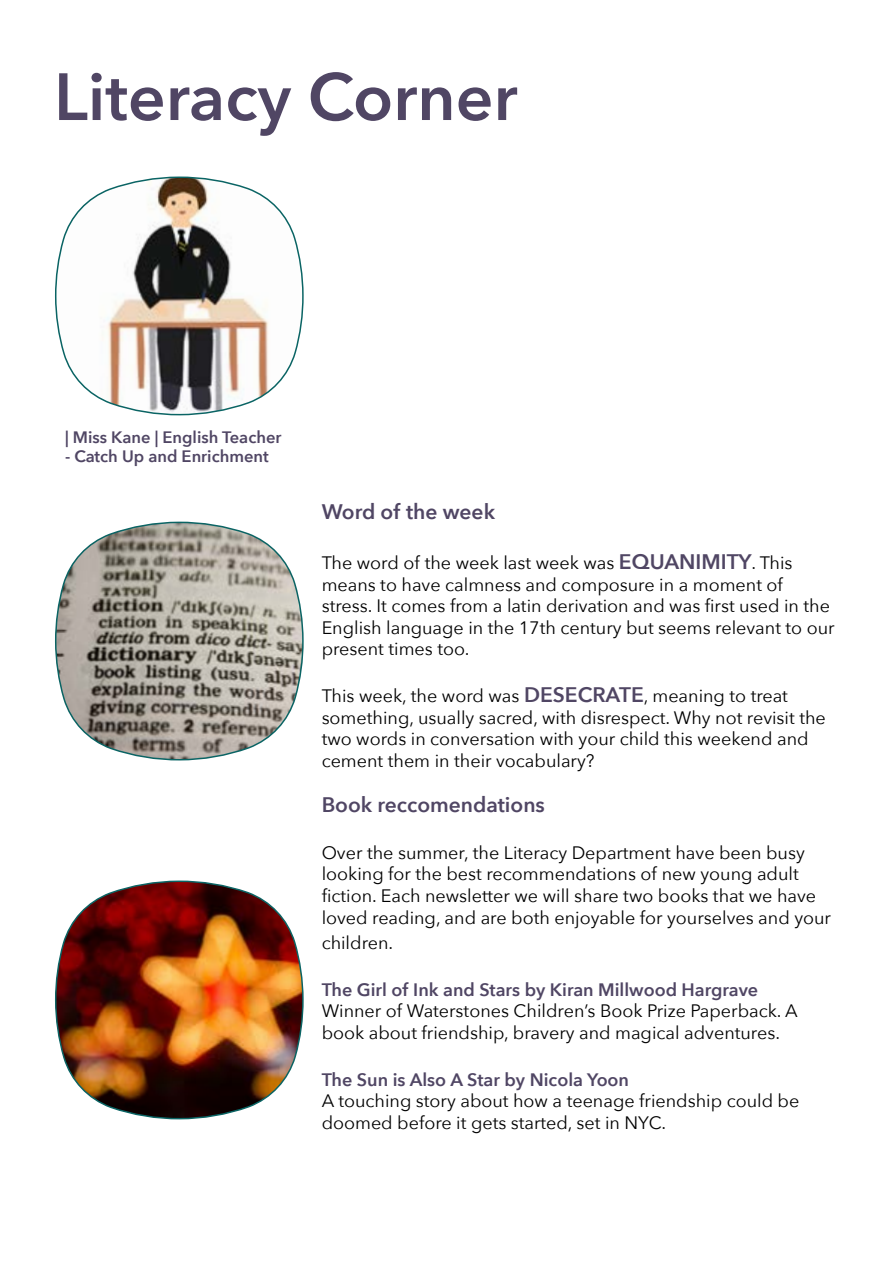
<style>
.page{position:relative;width:893px;height:1263px;background:#fff}
.page>*{position:absolute;margin:0;border:0;box-sizing:border-box;transform-origin:0 0}
.t1{font:600 66px "Avenir Next";color:#504664}
.t2{font:600 21px "Avenir Next";color:#504664}
.t3{font:18px/21.6px "Avenir Next";color:#000}
.t4{font:600 18px "Avenir Next";color:#504664}
.t5{font:600 16.5px "Avenir Next";color:#504664}
.s1{font-weight:600;font-size:21px;color:#504664}
</style>
<div class="page">
<svg style="left:56px;top:176px;width:247px;height:240px"></svg>
<img style="left:56px;top:880px;width:247px;height:240px">
<svg style="left:56px;top:521px;width:247px;height:240px;background:#a9a69e"></svg>
<h1 class="t1" style="left:54px;top:40px;width:465px">Literacy Corner</h1>
<p class="t5" style="left:65px;top:423px;width:218px">| Miss Kane | English Teacher</p>
<p class="t5" style="left:65px;top:442px;width:205px">- Catch Up and Enrichment</p>
<p class="t2" style="left:322px;top:493px;width:175px">Word of the week</p>
<p class="t3" style="left:322px;top:551px;width:515px">The word of the week last week was <span class="s1">EQUANIMITY</span>. This means to have calmness and composure in a moment of stress. It comes from a latin derivation and was first used in the English language in the 17th century but seems relevant to our present times too.</p>
<p class="t3" style="left:322px;top:684px;width:506px">This week, the word was <span class="s1">DESECRATE</span>, meaning to treat something, usually sacred, with disrespect. Why not revisit the two words in conversation with your child this weekend and cement them in their vocabulary?</p>
<p class="t2" style="left:322px;top:787px;width:225px">Book reccomendations</p>
<p class="t3" style="left:322px;top:841px;width:511px">Over the summer, the Literacy Department have been busy looking for the best recommendations of new young adult fiction. Each newsletter we will share two books that we have loved reading, and are both enjoyable for yourselves and your</p>
<p class="t3" style="left:322px;top:931px;width:73px">children.</p>
<p class="t4" style="left:322px;top:974px;width:438px">The Girl of Ink and Stars by Kiran Millwood Hargrave</p>
<p class="t3" style="left:322px;top:999px;width:478px">Winner of Waterstones Children’s Book Prize Paperback. A book about friendship, bravery and magical adventures.</p>
<p class="t4" style="left:322px;top:1064px;width:309px">The Sun is Also A Star by Nicola Yoon</p>
<p class="t3" style="left:322px;top:1089px;width:479px">A touching story about how a teenage friendship could be doomed before it gets started, set in NYC.</p>
</div>
